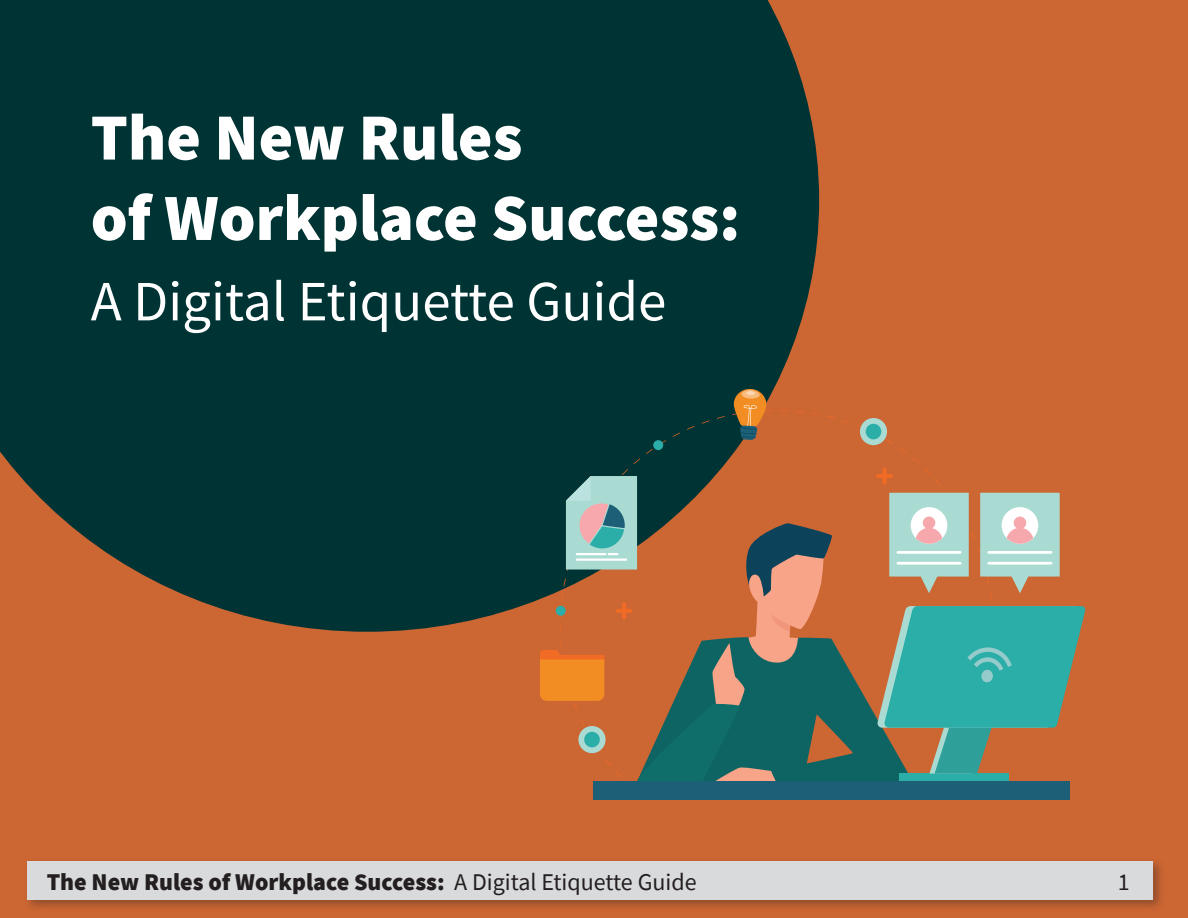
<style>
.page{position:relative;width:1188px;height:918px;background:#c63}
.page>*{position:absolute;margin:0;border:0;box-sizing:border-box;transform-origin:0 0}
.t1{font:900 66px/80.4px "Source Sans Pro";color:#fff}
.t2{font:57px "Source Sans Pro";color:#fff}
.t3{font:900 24px "Source Sans Pro";color:#231f20}
.t4{font:24px "Source Sans Pro";color:#231f20}
.s1{font-weight:400}
</style>
<div class="page">
<div style="left:0;top:0;width:819px;height:632px;background:#033"></div>
<svg style="left:560px;top:410px;width:358px;height:58px;fill:#033"></svg>
<div style="left:860px;top:418px;width:27px;height:27px;background:#a9dbd3;border-radius:50%"></div>
<div style="left:866px;top:424px;width:15px;height:15px;background:#2bada8;border-radius:50%"></div>
<div style="left:653px;top:440px;width:10px;height:10px;background:#2bada8;border-radius:50%"></div>
<svg style="left:734px;top:389px;width:33px;height:51px;background:#aa783e"></svg>
<div style="left:593px;top:781px;width:477px;height:19px;background:#1c5f76"></div>
<svg style="left:540px;top:468px;width:545px;height:313px"></svg>
<div style="left:23px;top:857px;width:1142px;height:55px;background:#231f20;opacity:.36"></div>
<div style="left:27px;top:861px;width:1126px;height:38px;background:#d9dadc"></div>
<p class="t1" style="left:91px;top:96px;width:651px">The New Rules<br>of Workplace Success:</p>
<p class="t2" style="left:91px;top:265px;width:577px">A Digital Etiquette Guide</p>
<p class="t3" style="left:47px;top:865px;width:651px">The New Rules of Workplace Success: <span class="s1">A Digital Etiquette Guide</span></p>
<p class="t4" style="left:1118px;top:866px;width:13px">1</p>
</div>
